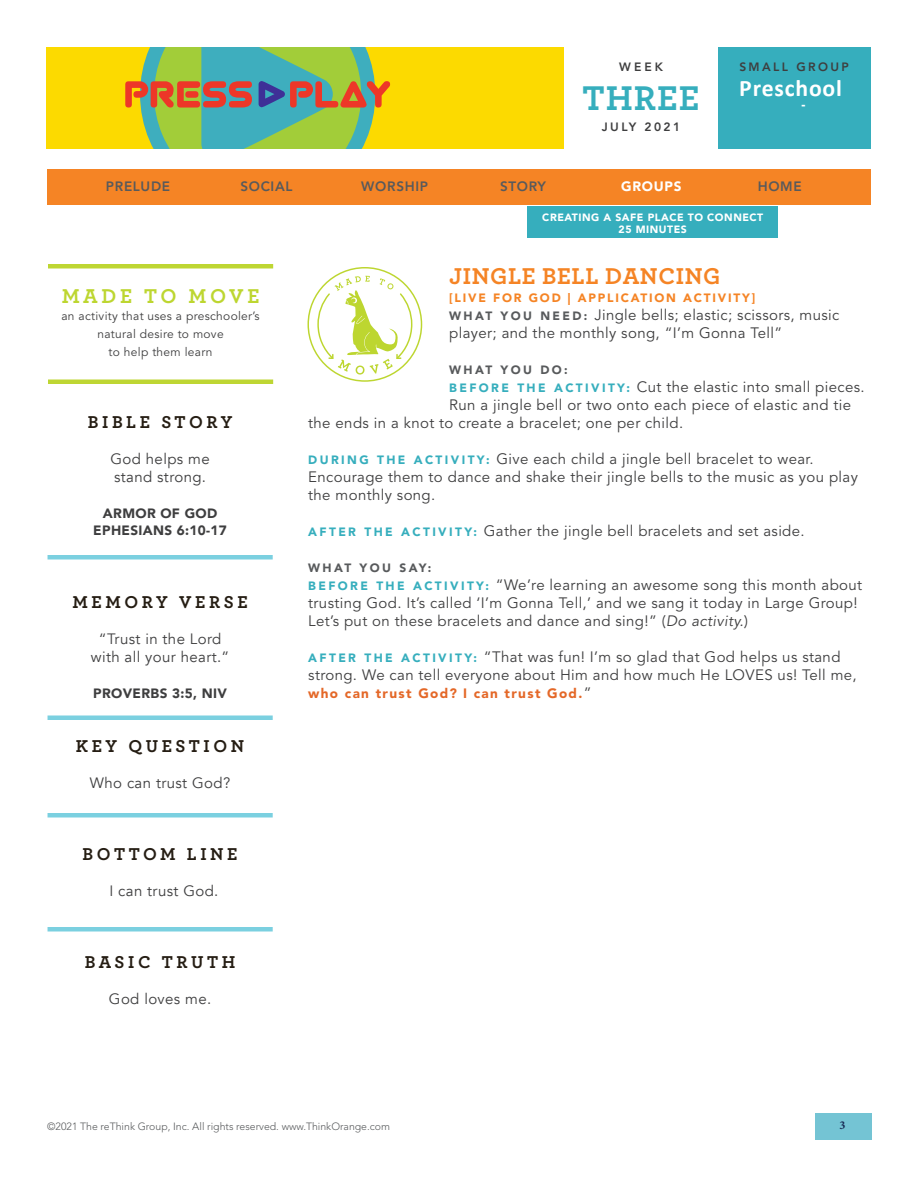
<style>
.page{position:relative;width:918px;height:1188px;background:#fff}
.page>*{position:absolute;margin:0;border:0;box-sizing:border-box;transform-origin:0 0}
.t1{font:700 36px "Archer Pro";letter-spacing:.025em;color:#36aebd}
.t2{font:700 24px "Archer Pro";letter-spacing:.025em;color:#f58425}
.t3{font:700 23.7px "Calibri";letter-spacing:.03em;color:#fff}
.t4{font:700 21px "Archer Pro";letter-spacing:.165em;color:#bdd630}
.t5{font:700 18px "Archer Pro";letter-spacing:.2em;color:#251d13}
.t6{font:15px/18px "Avenir LT Std";letter-spacing:.025em;color:#3e3e3f}
.t7{font:15px/18px "Avenir";letter-spacing:.025em;color:#3e3e3f}
.t8{font:900 13.5px/18px "Avenir";letter-spacing:.025em;color:#3e3e3f;text-align:center}
.t9{font:800 13.5px "Avenir LT Std";letter-spacing:.05em;color:#585a5c}
.t10{font:900 13.5px "Avenir LT Std";letter-spacing:.1em;color:#e46828}
.t11{font:900 13.5px "Avenir LT Std";letter-spacing:.05em;color:#fff}
.t12{font:12px/18px "Avenir LT Std";letter-spacing:.025em;color:#3e3e3f;text-align:center}
.t13{font:900 12px "Avenir LT Std";letter-spacing:.15em;color:#f58425}
.t14{font:800 12px "Avenir LT Std";letter-spacing:.2em;color:#3e3e3f}
.t15{font:900 12px "Avenir LT Std";letter-spacing:.2em;color:#585a5c}
.t16{font:700 12px "Minion Pro";color:#172953}
.t17{font:300 10.5px "Avenir LT Std";color:#585a5c}
.t18{font:900 10.5px/12px "Avenir LT Std";letter-spacing:.05em;color:#fff;text-align:center}
.s1{font-weight:900;font-size:12px;color:#585a5c}
.s2{font-weight:900;font-size:12px;color:#36aebd}
.s3{font-style:italic}
.s4{font-weight:400;font-size:15px;color:#3e3e3f}
</style>
<div class="page">
<div style="left:46px;top:47px;width:612px;height:102px;background:#fcda00"></div>
<svg style="left:125px;top:47px;width:265px;height:102px;background:#8dac66"></svg>
<div style="left:717px;top:47px;width:154px;height:102px;background:#36aebd"></div>
<div style="left:564px;top:44px;width:153px;height:108px;background:#fff"></div>
<div style="left:48px;top:555px;width:225px;height:5px;background:#7bd0e0"></div>
<hr style="left:48px;top:716px;width:225px;height:4px;background:#7bd0e0">
<div style="left:48px;top:813px;width:225px;height:5px;background:#7bd0e0"></div>
<div style="left:48px;top:927px;width:225px;height:5px;background:#7bd0e0"></div>
<div style="left:815px;top:1113px;width:57px;height:27px;background:#74c4d4"></div>
<svg style="left:308px;top:267px;width:114px;height:115px"></svg>
<hr style="left:48px;top:380px;width:225px;height:4px;background:#bed633">
<hr style="left:48px;top:264px;width:225px;height:4px;background:#bed633">
<div style="left:47px;top:170px;width:824px;height:36px;background:#f58425"></div>
<div style="left:527px;top:206px;width:251px;height:32px;background:#36aebd"></div>
<p class="t14" style="left:619px;top:59px;width:45px">WEEK</p>
<h1 class="t1" style="left:583px;top:69px;width:118px">THREE</h1>
<p class="t14" style="left:602px;top:120px;width:80px">JULY 2021</p>
<p class="t14" style="left:739px;top:59px;width:111px">SMALL GROUP</p>
<h3 class="t3" style="left:739px;top:72px;width:104px">Preschool</h3>
<p class="t11" style="left:802px;top:96px;width:5px">-</p>
<p class="t9" style="left:106px;top:178px;width:66px">PRELUDE</p>
<p class="t9" style="left:240px;top:178px;width:54px">SOCIAL</p>
<p class="t9" style="left:361px;top:178px;width:68px">WORSHIP</p>
<p class="t9" style="left:500px;top:178px;width:47px">STORY</p>
<p class="t11" style="left:621px;top:178px;width:62px">GROUPS</p>
<p class="t9" style="left:758px;top:178px;width:46px">HOME</p>
<p class="t18" style="left:542px;top:211px;width:223px">CREATING A SAFE PLACE TO CONNECT<br>25 MINUTES</p>
<p class="t2" style="left:449px;top:257px;width:273px">JINGLE BELL DANCING</p>
<p class="t13" style="left:449px;top:290px;width:308px">[LIVE FOR GOD | APPLICATION ACTIVITY]</p>
<p class="t6" style="left:449px;top:306px;width:392px"><span class="s1">W H AT Y O U N E E D :</span> Jingle bells; elastic; scissors, music player; and the monthly song, “I’m Gonna Tell”</p>
<p class="t15" style="left:449px;top:362px;width:120px">WHAT YOU DO:</p>
<p class="t6" style="left:449px;top:378px;width:417px"><span class="s2">B E F O R E T H E A C T I V I T Y:</span> Cut the elastic into small pieces.</p>
<p class="t6" style="left:449px;top:396px;width:404px">Run a jingle bell or two onto each piece of elastic and tie</p>
<p class="t6" style="left:308px;top:414px;width:376px">the ends in a knot to create a bracelet; one per child.</p>
<p class="t6" style="left:308px;top:450px;width:551px"><span class="s2">D U R I N G T H E A C T I V I TY:</span> Give each child a jingle bell bracelet to wear.<br>Encourage them to dance and shake their jingle bells to the music as you play the monthly song.</p>
<p class="t6" style="left:308px;top:522px;width:498px"><span class="s2">A F T E R T H E A C T I V I TY:</span> Gather the jingle bell bracelets and set aside.</p>
<p class="t15" style="left:308px;top:560px;width:125px">WHAT YOU SAY:</p>
<p class="t6" style="left:308px;top:576px;width:555px"><span class="s2">B E F O R E T H E A C T I V I T Y:</span> “We’re learning an awesome song this month about trusting God. It’s called ‘I’m Gonna Tell,’ and we sang it today in Large Group!<br>Let’s put on these bracelets and dance and sing!” (<span class="s3">Do activity.</span>)</p>
<p class="t6" style="left:308px;top:648px;width:550px"><span class="s2">A F T E R T H E A C T I V I TY:</span> “That was fun! I’m so glad that God helps us stand strong. We can tell everyone about Him and how much He LOVES us! Tell me,</p>
<p class="t10" style="left:308px;top:685px;width:285px">who can trust God? I can trust God.<span class="s4">”</span></p>
<h3 class="t4" style="left:62px;top:279px;width:199px">MADE TO MOVE</h3>
<p class="t12" style="left:61px;top:307px;width:200px">an activity that uses a preschooler’s natural desire to move<br>to help them learn</p>
<p class="t5" style="left:88px;top:407px;width:146px">BIBLE STORY</p>
<p class="t7" style="left:111px;top:450px;width:101px">God helps me stand strong.</p>
<p class="t8" style="left:93px;top:503px;width:135px">ARMOR OF GOD<br>EPHESIANS 6:10-17</p>
<p class="t5" style="left:72px;top:587px;width:177px">MEMORY VERSE</p>
<p class="t7" style="left:91px;top:630px;width:140px;text-align:center">“Trust in the Lord with all your heart.”</p>
<p class="t8" style="left:93px;top:683px;width:135px">PROVERBS 3:5, NIV</p>
<p class="t5" style="left:76px;top:731px;width:170px">KEY QUESTION</p>
<p class="t7" style="left:90px;top:774px;width:142px">Who can trust God?</p>
<p class="t5" style="left:83px;top:839px;width:156px">BOTTOM LINE</p>
<p class="t7" style="left:109px;top:882px;width:111px">I can trust God.</p>
<p class="t5" style="left:85px;top:947px;width:152px">BASIC TRUTH</p>
<p class="t7" style="left:109px;top:990px;width:104px">God loves me.</p>
<p class="t17" style="left:47px;top:1120px;width:344px">©2021 The reThink Group, Inc. All rights reserved. www.ThinkOrange.com</p>
<p class="t16" style="left:840px;top:1116px;width:7px">3</p>
</div>
